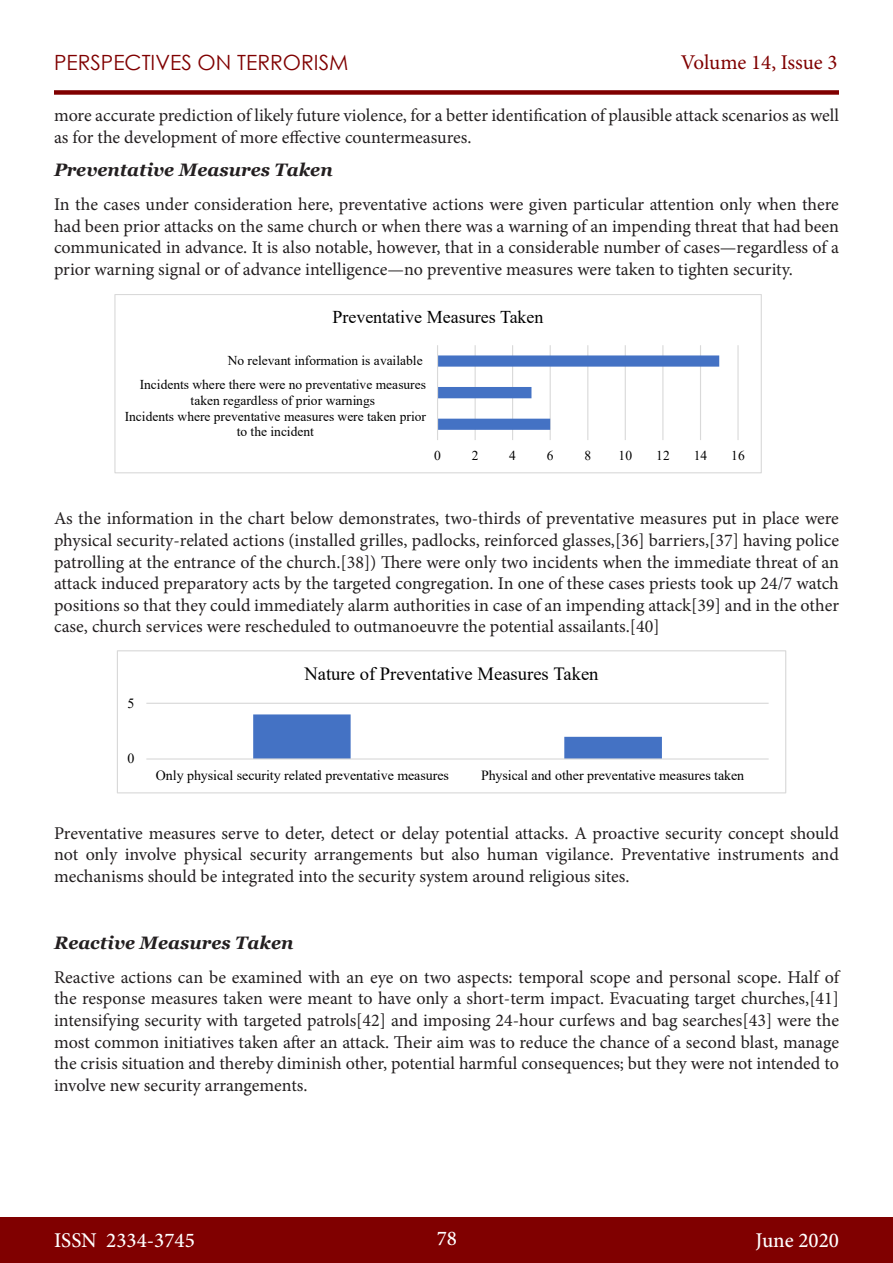
<style>
.page{position:relative;width:893px;height:1263px;background:#fff}
.page>*{position:absolute;margin:0;border:0;box-sizing:border-box;transform-origin:0 0}
.t1{font:500 21px "Minion Pro";color:#fff}
.t2{font:21px "Century Gothic";color:#800000}
.t3{font:21px "Minion Pro";letter-spacing:-.005em;color:#800000}
.t4{font:18.6px "Times New Roman";color:#000}
.t5{font:18px/21.6px "Minion Pro";color:#231f20;text-align:justify}
.t6{font:italic 700 18px "Georgia";color:#231f20}
.t7{font:18px "Times New Roman";color:#000}
.t8{font:13.95px "Times New Roman";letter-spacing:-.005em;color:#000}
.t9{font:13.5px/15.5px "Times New Roman";color:#000;text-align:center}
.s1{font-style:inherit}
</style>
<div class="page">
<div style="left:0;top:1217px;width:893px;height:46px;background:#800000"></div>
<div style="left:54px;top:90px;width:785px;height:5px;background:#800000"></div>
<hr style="left:475px;top:345px;width:1px;height:95px;background:#d9d9d9">
<hr style="left:512px;top:345px;width:1px;height:95px;background:#d9d9d9">
<hr style="left:550px;top:345px;width:1px;height:95px;background:#d9d9d9">
<hr style="left:587px;top:345px;width:1px;height:95px;background:#d9d9d9">
<hr style="left:625px;top:345px;width:1px;height:95px;background:#d9d9d9">
<hr style="left:662px;top:345px;width:1px;height:95px;background:#d9d9d9">
<hr style="left:700px;top:345px;width:1px;height:95px;background:#d9d9d9">
<hr style="left:737px;top:345px;width:2px;height:95px;background:#d9d9d9">
<svg style="left:438px;top:355px;width:281px;height:75px"></svg>
<hr style="left:437px;top:345px;width:1px;height:95px;background:#d9d9d9">
<div style="left:114px;top:294px;width:648px;height:179px;border:1px solid #d9d9d9"></div>
<hr style="left:146px;top:703px;width:623px;height:1px;background:#d9d9d9">
<svg style="left:253px;top:714px;width:409px;height:44px"></svg>
<hr style="left:146px;top:758px;width:623px;height:1px;background:#d9d9d9">
<div style="left:117px;top:651px;width:669px;height:142px;border:1px solid #d9d9d9"></div>
<p class="t2" style="left:54px;top:47px;width:296px">PERSPECTIVES ON TERRORISM</p>
<p class="t3" style="left:681px;top:48px;width:158px">Volume 14, Issue 3</p>
<p class="t5" style="left:54px;top:105px;width:786px">more accurate prediction of likely future violence, for a better identification of plausible attack scenarios as well as for the development of more effective countermeasures.</p>
<p class="t6" style="left:54px;top:158px;width:280px">Preventative Measures Taken</p>
<p class="t5" style="left:54px;top:193px;width:787px">In the cases under consideration here, preventative actions were given particular attention only when there had been prior attacks on the same church or when there was a warning of an impending threat that had been communicated in advance. It is also notable, however, that in a considerable number of cases—regardless of a prior warning signal or of advance intelligence—no preventive measures were taken to tighten security.</p>
<p class="t7" style="left:332px;top:304px;width:213px">Preventative Measures Taken</p>
<p class="t9" style="left:228px;top:353px;width:196px">No relevant information is available</p>
<p class="t9" style="left:140px;top:376px;width:288px">Incidents where there were no preventative measures taken regardless of prior warnings</p>
<p class="t9" style="left:125px;top:408px;width:303px">Incidents where preventative measures were taken prior to the incident</p>
<p class="t9" style="left:434px;top:447px;width:8px">0</p>
<p class="t9" style="left:472px;top:447px;width:8px">2</p>
<p class="t9" style="left:509px;top:447px;width:8px">4</p>
<p class="t9" style="left:547px;top:447px;width:8px">6</p>
<p class="t9" style="left:584px;top:447px;width:8px">8</p>
<p class="t9" style="left:619px;top:447px;width:15px">10</p>
<p class="t9" style="left:656px;top:447px;width:15px">12</p>
<p class="t9" style="left:694px;top:447px;width:15px">14</p>
<p class="t9" style="left:731px;top:447px;width:15px">16</p>
<p class="t5" style="left:54px;top:508px;width:786px">As the information in the chart below demonstrates, two-thirds of preventative measures put in place were physical security-related actions (installed grilles, padlocks, reinforced glasses,[36] barriers,[37] having police patrolling at the entrance of the church.[38]) There were only two incidents when the immediate threat of an attack induced preparatory acts by the targeted congregation. In one of these cases priests took up 24/7 watch positions so that they could immediately alarm authorities in case of an impending attack[39] and in the other case, church services were rescheduled to outmanoeuvre the potential assailants.[40]</p>
<p class="t8" style="left:127px;top:693px;width:8px">5</p>
<p class="t8" style="left:127px;top:749px;width:8px">0</p>
<p class="t4" style="left:304px;top:660px;width:296px">Nature of Preventative Measures Taken</p>
<p class="t8" style="left:156px;top:765px;width:295px"><span class="s1">O</span>nly physical security related preventative measures</p>
<p class="t8" style="left:481px;top:765px;width:265px"><span class="s1">P</span>hysical and other preventative measures taken</p>
<p class="t5" style="left:54px;top:822px;width:786px">Preventative measures serve to deter, detect or delay potential attacks. A proactive security concept should not only involve physical security arrangements but also human vigilance. Preventative instruments and mechanisms should be integrated into the security system around religious sites.</p>
<p class="t6" style="left:54px;top:931px;width:241px">Reactive Measures Taken</p>
<p class="t5" style="left:54px;top:966px;width:786px">Reactive actions can be examined with an eye on two aspects: temporal scope and personal scope. Half of the response measures taken were meant to have only a short-term impact. Evacuating target churches,[41] intensifying security with targeted patrols[42] and imposing 24-hour curfews and bag searches[43] were the most common initiatives taken after an attack. Their aim was to reduce the chance of a second blast, manage the crisis situation and thereby diminish other, potential harmful consequences; but they were not intended to involve new security arrangements.</p>
<p class="t1" style="left:54px;top:1226px;width:142px">ISSN 2334-3745</p>
<p class="t1" style="left:437px;top:1224px;width:22px">78</p>
<p class="t1" style="left:756px;top:1226px;width:85px">June 2020</p>
</div>
